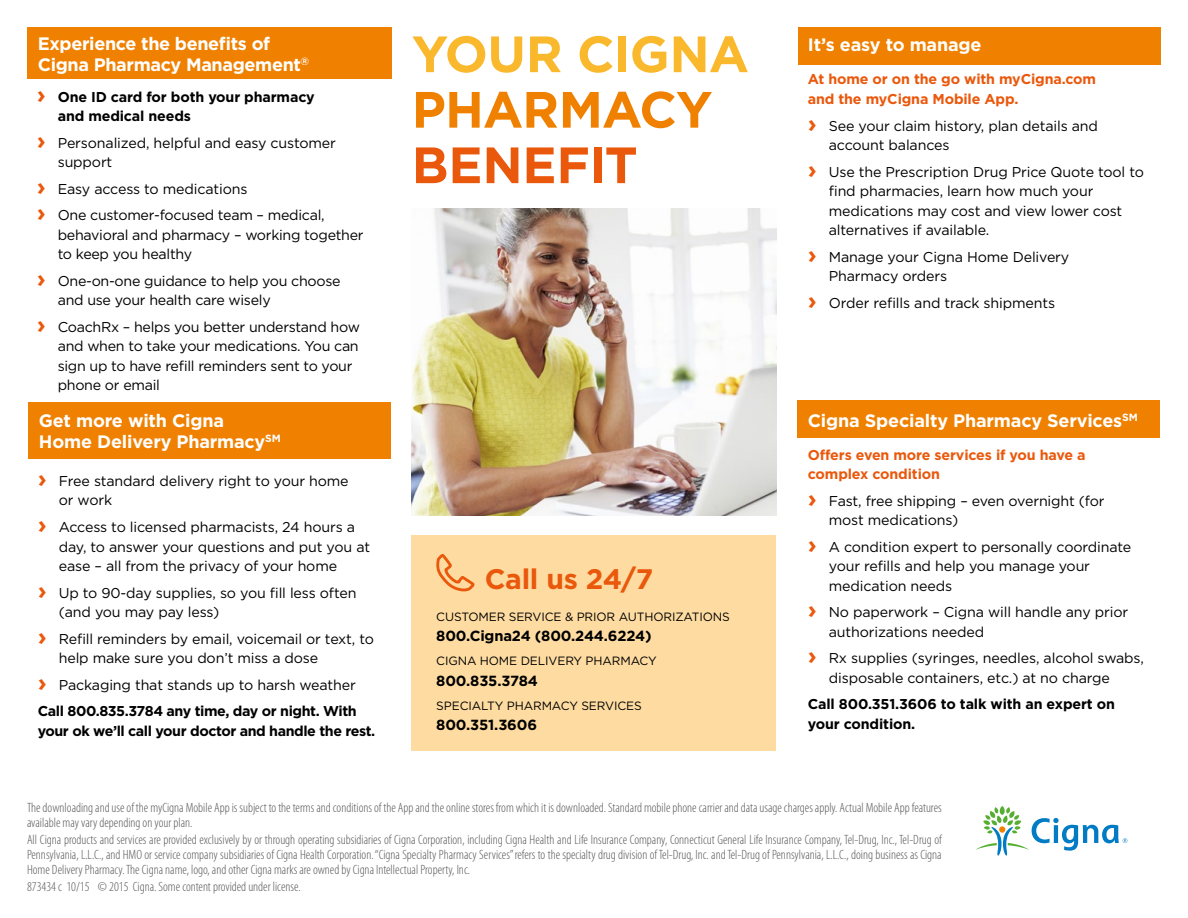
<style>
.page{position:relative;width:1188px;height:918px;background:#fff}
.page>*{position:absolute;margin:0;border:0;box-sizing:border-box;transform-origin:0 0}
.t1{font:700 51px "Gotham";letter-spacing:-.02em;color:#fab82d}
.t2{font:700 51px "Gotham";letter-spacing:-.02em;color:#f08100}
.t3{font:700 51px "Gotham";letter-spacing:-.005em;color:#ea580c}
.t4{font:700 28.2px "Gotham";letter-spacing:-.01em;color:#ea580c}
.t5{font:700 18px/21px "Gotham";letter-spacing:-.01em;color:#fff}
.t6{font:700 14.7px "Gotham";letter-spacing:-.01em;color:#000}
.t7{font:14.25px/19.5px "Gotham";letter-spacing:-.01em;color:#000}
.t8{font:700 14.25px/19.5px "Gotham";letter-spacing:-.02em;color:#000}
.t9{font:700 14.25px/19.5px "Gotham";letter-spacing:-.01em;color:#ea580c}
.t10{font:300 condensed 13.5px/14.9px "Myriad Pro";color:#575756}
.t11{font:12px "Gotham";letter-spacing:-.01em;color:#000}
.s1{font-weight:700;font-size:24px;color:#ea580c}
.s2{font-size:24px;color:#ea580c}
.s3{font-weight:400}
</style>
<div class="page">
<img style="left:412px;top:208px;width:364px;height:307px">
<div style="left:412px;top:535px;width:364px;height:216px;background:#fedca1"></div>
<svg style="left:436px;top:554px;width:39px;height:38px"></svg>
<div style="left:798px;top:27px;width:363px;height:37px;background:#f08100"></div>
<div style="left:27px;top:27px;width:365px;height:52px;background:#f08100"></div>
<div style="left:28px;top:403px;width:364px;height:56px;background:#f08100"></div>
<div style="left:797px;top:401px;width:363px;height:37px;background:#f08100"></div>
<svg style="left:976px;top:806px;width:151px;height:50px"></svg>
<h1 class="t1" style="left:412px;top:25px;width:339px">Your CIGNA</h1>
<h1 class="t2" style="left:412px;top:80px;width:302px">PHARMACY</h1>
<h1 class="t3" style="left:412px;top:136px;width:227px">BENEFIT</h1>
<p class="t5" style="left:38px;top:33px;width:273px">Experience the benefits of<br>Cigna Pharmacy Management<sup>®</sup></p>
<p class="t5" style="left:808px;top:34px;width:175px">It’s easy to manage</p>
<p class="t9" style="left:808px;top:69px;width:290px">At home or on the go with myCigna.com and the myCigna Mobile App.</p>
<p class="t7" style="left:829px;top:115px;width:271px;text-indent:-21px"><span class="s1">›</span> See your claim history, plan details and account balances</p>
<p class="t7" style="left:829px;top:161px;width:317px;text-indent:-21px"><span class="s1">›</span> Use the Prescription Drug Price Quote tool to find pharmacies, learn how much your medications may cost and view lower cost alternatives if available.</p>
<p class="t7" style="left:829px;top:246px;width:242px;text-indent:-21px"><span class="s1">›</span> Manage your Cigna Home Delivery<br>Pharmacy orders</p>
<p class="t7" style="left:808px;top:292px;width:249px"><span class="s1">›</span> Order refills and track shipments</p>
<p class="t8" style="left:58px;top:87px;width:259px;text-indent:-21px"><span class="s2">›</span> One ID card for both your pharmacy and medical needs</p>
<p class="t7" style="left:58px;top:133px;width:280px;text-indent:-21px"><span class="s1">›</span> Personalized, helpful and easy customer support</p>
<p class="t7" style="left:37px;top:175px;width:289px;line-height:26.5px"><span class="s1">›</span> Easy access to medications<br><span class="s1">›</span> One customer-focused team – medical,</p>
<p class="t7" style="left:58px;top:225px;width:308px">behavioral and pharmacy – working together to keep you healthy</p>
<p class="t7" style="left:58px;top:271px;width:285px;text-indent:-21px"><span class="s1">›</span> One-on-one guidance to help you choose and use your health care wisely</p>
<p class="t7" style="left:58px;top:317px;width:304px;text-indent:-21px"><span class="s1">›</span> CoachRx – helps you better understand how and when to take your medications. You can sign up to have refill reminders sent to your phone or email</p>
<p class="t5" style="left:39px;top:410px;width:244px">Get more with Cigna<br>Home Delivery Pharmacy<sup>SM</sup></p>
<p class="t5" style="left:808px;top:409px;width:332px">Cigna Specialty Pharmacy Services<sup>SM</sup></p>
<p class="t9" style="left:808px;top:444px;width:279px">Offers even more services if you have a complex condition</p>
<p class="t7" style="left:829px;top:491px;width:277px;text-indent:-21px"><span class="s1">›</span> Fast, free shipping – even overnight (for most medications)</p>
<p class="t7" style="left:829px;top:537px;width:304px;text-indent:-21px"><span class="s1">›</span> A condition expert to personally coordinate your refills and help you manage your medication needs</p>
<p class="t7" style="left:829px;top:602px;width:301px;text-indent:-21px"><span class="s1">›</span> No paperwork – Cigna will handle any prior authorizations needed</p>
<p class="t7" style="left:829px;top:648px;width:317px;text-indent:-21px"><span class="s1">›</span> Rx supplies (syringes, needles, alcohol swabs, disposable containers, etc.) at no charge</p>
<p class="t8" style="left:808px;top:694px;width:309px">Call 800.351.3606 to talk with an expert on your condition.</p>
<p class="t7" style="left:59px;top:471px;width:291px;text-indent:-21px"><span class="s1">›</span> Free standard delivery right to your home or work</p>
<p class="t7" style="left:59px;top:517px;width:313px;text-indent:-21px"><span class="s1">›</span> Access to licensed pharmacists, 24 hours a day, to answer your questions and put you at ease – all from the privacy of your home</p>
<p class="t7" style="left:59px;top:582px;width:299px;text-indent:-21px"><span class="s1">›</span> Up to 90-day supplies, so you fill less often (and you may pay less)</p>
<p class="t7" style="left:59px;top:628px;width:317px;text-indent:-21px"><span class="s1">›</span> Refill reminders by email, voicemail or text, to help make sure you don’t miss a dose</p>
<p class="t8" style="left:38px;top:671px;width:321px;line-height:26.5px"><span class="s2">›</span> <span class="s3">Packaging that stands up to harsh weather<br></span>Call 800.835.3784 any time, day or night. With</p>
<p class="t8" style="left:38px;top:720px;width:339px">your ok we’ll call your doctor and handle the rest.</p>
<h2 class="t4" style="left:485px;top:563px;width:170px">Call us 24/7</h2>
<p class="t11" style="left:436px;top:609px;width:43px">Customer</p>
<p class="t11" style="left:509px;top:609px;width:9px">ser</p>
<p class="t11" style="left:533px;top:609px;width:122px">vice &amp; prior author</p>
<p class="t11" style="left:672px;top:609px;width:41px">izations</p>
<p class="t6" style="left:436px;top:627px;width:217px">800.Cigna24 (800.244.6224)</p>
<p class="t11" style="left:436px;top:654px;width:63px">Cigna Home</p>
<p class="t11" style="left:521px;top:654px;width:46px">Delivery</p>
<p class="t11" style="left:586px;top:654px;width:18px">Pharmacy</p>
<p class="t6" style="left:436px;top:672px;width:103px">800.835.3784</p>
<p class="t11" style="left:436px;top:698px;width:17px">Spec</p>
<p class="t11" style="left:468px;top:698px;width:57px">ialty Pharmacy</p>
<p class="t11" style="left:581px;top:698px;width:45px">Services</p>
<p class="t6" style="left:436px;top:716px;width:102px">800.351.3606</p>
<p class="t10" style="left:27px;top:801px;width:916px">The downloading and use of the myCigna Mobile App is subject to the terms and conditions of the App and the online stores from which it is downloaded. Standard mobile phone carrier and data usage charges apply. Actual Mobile App features available may vary depending on your plan.</p>
<p class="t10" style="left:27px;top:833px;width:916px;text-align:justify">All Cigna products and services are provided exclusively by or through operating subsidiaries of Cigna Corporation, including Cigna Health and Life Insurance Company, Connecticut General Life Insurance Company, Tel-Drug, Inc., Tel-Drug of Pennsylvania, L.L.C., and HMO or service company subsidiaries of Cigna Health Corporation. “Cigna Specialty Pharmacy Services” refers to the specialty drug division of Tel-Drug, Inc. and Tel-Drug of Pennsylvania, L.L.C., doing business as Cigna Home Delivery Pharmacy. The Cigna name, logo, and other Cigna marks are owned by Cigna Intellectual Property, Inc.</p>
<p class="t10" style="left:27px;top:879px;width:275px">873434 c 10/15 © 2015 Cigna. Some content provided under license.</p>
</div>
